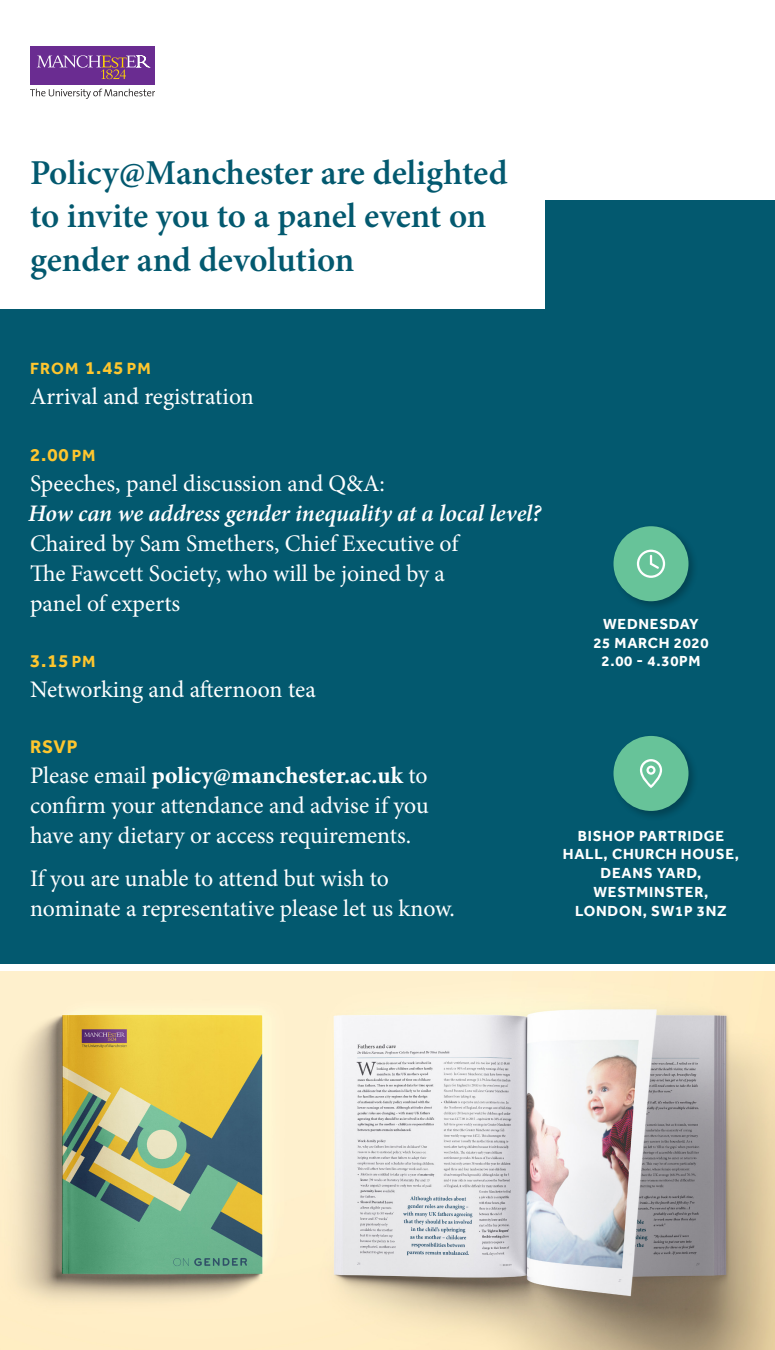
<style>
.page{position:relative;width:775px;height:1350px;background:#fff}
.page>*{position:absolute;margin:0;border:0;box-sizing:border-box;transform-origin:0 0}
.body_1_copy{font:600 35px/43.8px "Minion Pro";letter-spacing:-.005em;color:#03596f}
.body_2_copy_2{font:23.75px/30px "Minion Pro";letter-spacing:-.005em;color:#fff}
.body_2_copy_3{font:23.75px/30px "Minion Pro";color:#fff;text-align:justify}
.details_2_copy{font:700 18.75px "Effra";letter-spacing:.05em;color:#fec62e}
.details_2_copy-2{font:700 16.62px "Effra";letter-spacing:.065em;color:#fec62e}
.details{font:700 15px/18.8px "Effra";letter-spacing:.05em;color:#fff;text-align:center}
.s1{font-size:18.75px}
.s2{font-size:16.62px}
.s3{font-weight:600;font-style:italic}
.s4{font-weight:700}
</style>
<div class="page">
<div style="left:0;top:200px;width:775px;height:764px;background:#03596f"></div>
<div style="left:0;top:158px;width:545px;height:150px;background:#fff"></div>
<img style="left:0;top:972px;width:775px;height:378px">
<div style="left:30px;top:46px;width:125px;height:39px;background:#6a2c91"></div>
<svg style="left:37px;top:55px;width:113px;height:24px"></svg>
<svg style="left:30px;top:89px;width:125px;height:10px"></svg>
<div style="left:611px;top:733px;width:88px;height:88px;background:#000;opacity:.25"></div>
<div style="left:614px;top:736px;width:75px;height:75px;background:#67c399;border-radius:50%"></div>
<svg style="left:640px;top:759px;width:22px;height:29px"></svg>
<div style="left:611px;top:524px;width:88px;height:88px;background:#000;opacity:.25"></div>
<div style="left:614px;top:526px;width:75px;height:75px;background:#67c399;border-radius:50%"></div>
<svg style="left:637px;top:550px;width:28px;height:28px"></svg>
<p class="body_1_copy" style="left:30px;top:150px;width:479px">Policy@Manchester are delighted to invite you to a panel event on gender and devolution</p>
<p class="details_2_copy-2" style="left:30px;top:359px;width:122px">FROM <span class="s1">1.45</span> PM</p>
<p class="body_2_copy_2" style="left:30px;top:382px;width:225px">Arrival and registration</p>
<p class="details_2_copy" style="left:30px;top:443px;width:67px">2.00 <span class="s2">PM</span></p>
<p class="body_2_copy_2" style="left:28px;top:468px;width:515px">Speeches, panel discussion and Q&amp;A:<br><span class="s3">How can we address gender inequality at a local level?<br></span>Chaired by Sam Smethers, Chief Executive of<br>The Fawcett Society, who will be joined by a<br>panel of experts</p>
<p class="details_2_copy" style="left:30px;top:649px;width:67px">3.15 <span class="s2">PM</span></p>
<p class="body_2_copy_2" style="left:30px;top:674px;width:287px">Networking and afternoon tea</p>
<p class="details_2_copy" style="left:30px;top:736px;width:49px">RSVP</p>
<p class="body_2_copy_3" style="left:30px;top:761px;width:400px">Please email <span class="s4">policy@manchester.ac.uk</span> to confirm your attendance and advise if you have any dietary or access requirements.</p>
<p class="body_2_copy_2" style="left:30px;top:863px;width:427px">If you are unable to attend but wish to nominate a representative please let us know.</p>
<p class="details" style="left:593px;top:614px;width:117px">WEDNESDAY<br>25 MARCH 2020</p>
<p class="details" style="left:601px;top:652px;width:101px">2.00 - 4.30PM</p>
<p class="details" style="left:563px;top:826px;width:178px">BISHOP PARTRIDGE<br>HALL, CHURCH HOUSE,<br>DEANS YARD,<br>WESTMINSTER,<br>LONDON, SW1P 3NZ</p>
</div>
